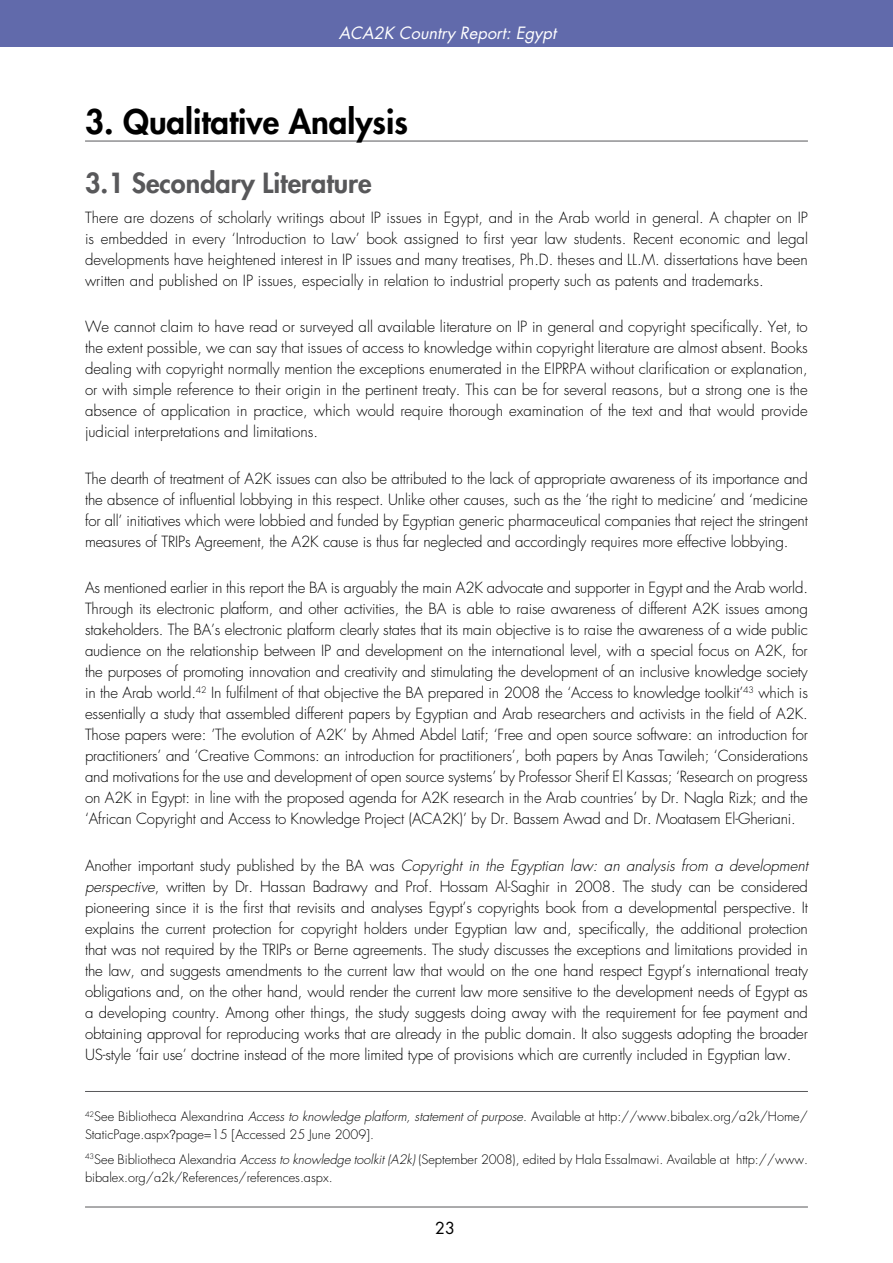
<style>
.page{position:relative;width:893px;height:1263px;background:#fff}
.page>*{position:absolute;margin:0;border:0;box-sizing:border-box;transform-origin:0 0}
.t1{font:800 33px "Futura Std";color:#000}
.t2{font:800 27px "Futura Std";color:#58585a}
.t3{font:italic 16.5px "Futura Std";color:#fff}
.t4{font:16.2px "Futura Std";color:#000}
.t5{font:300 15px/21px "Futura Std";letter-spacing:-.01em;color:#000;text-align:justify}
.t6{font:300 12.75px/18px "Futura Std";color:#000}
.s1{font-style:italic}
.s2{font-family:"Helvetica Neue"}
</style>
<div class="page">
<div style="left:0;top:0;width:893px;height:47px;background:#616aab"></div>
<hr style="left:85px;top:141px;width:723px;height:1px;background:#58585a">
<hr style="left:85px;top:1091px;width:723px;height:1px;background:#58585a">
<hr style="left:85px;top:1206px;width:723px;height:1px;background:#58585a">
<p class="t3" style="left:339px;top:23px;width:223px">ACA2K Country Report: Egypt</p>
<h1 class="t1" style="left:85px;top:100px;width:324px">3. Qualitative Analysis</h1>
<h2 class="t2" style="left:85px;top:166px;width:288px">3.1 Secondary Literature</h2>
<p class="t5" style="left:85px;top:207px;width:724px">There are dozens of scholarly writings about IP issues in Egypt, and in the Arab world in general. A chapter on IP is embedded in every ‘Introduction to Law’ book assigned to first year law students. Recent economic and legal developments have heightened interest in IP issues and many treatises, Ph.D. theses and LL.M. dissertations have been written and published on IP issues, especially in relation to industrial property such as patents and trademarks.</p>
<p class="t5" style="left:85px;top:317px;width:724px">We cannot claim to have read or surveyed all available literature on IP in general and copyright specifically. Yet, to the extent possible, we can say that issues of access to knowledge within copyright literature are almost absent. Books dealing with copyright normally mention the exceptions enumerated in the EIPRPA without clarification or explanation, or with simple reference to their origin in the pertinent treaty. This can be for several reasons, but a strong one is the absence of application in practice, which would require thorough examination of the text and that would provide judicial interpretations and limitations.</p>
<p class="t5" style="left:85px;top:468px;width:724px">The dearth of treatment of A2K issues can also be attributed to the lack of appropriate awareness of its importance and the absence of influential lobbying in this respect. Unlike other causes, such as the ‘the right to medicine’ and ‘medicine for all’ initiatives which were lobbied and funded by Egyptian generic pharmaceutical companies that reject the stringent measures of TRIPs Agreement, the A2K cause is thus far neglected and accordingly requires more effective lobbying.</p>
<p class="t5" style="left:85px;top:578px;width:724px">As mentioned earlier in this report the BA is arguably the main A2K advocate and supporter in Egypt and the Arab world.<br>Through its electronic platform, and other activities, the BA is able to raise awareness of different A2K issues among stakeholders. The BA’s electronic platform clearly states that its main objective is to raise the awareness of a wide public audience on the relationship between IP and development on the international level, with a special focus on A2K, for the purposes of promoting innovation and creativity and stimulating the development of an inclusive knowledge society in the Arab world.<sup>42</sup> In fulfilment of that objective the BA prepared in 2008 the ‘Access to knowledge toolkit’<sup>43</sup> which is essentially a study that assembled different papers by Egyptian and Arab researchers and activists in the field of A2K.<br>Those papers were: ’The evolution of A2K’ by Ahmed Abdel Latif; ‘Free and open source software: an introduction for practitioners’ and ‘Creative Commons: an introduction for practitioners’, both papers by Anas Tawileh; ‘Considerations and motivations for the use and development of open source systems’ by Professor Sherif El Kassas; ‘Research on progress on A2K in Egypt: in line with the proposed agenda for A2K research in the Arab countries’ by Dr. Nagla Rizk; and the ‘African Copyright and Access to Knowledge Project (ACA2K)’ by Dr. Bassem Awad and Dr. Moatasem El-Gheriani.</p>
<p class="t5" style="left:85px;top:855px;width:728px;text-align:left">A n ot h e r i m po rta n t s t u d y p u b l i s h ed by t h e BA wa s <span class="s1">Copyright in the Egyptian law: an analysis from a development perspective</span>, written by Dr. Hassan Badrawy and Prof. Hossam Al-Saghir in 2008. The study can be considered pioneering since it is the first that revisits and analyses Egypt’s copyrights book from a developmental perspective. It explains the current protection for copyright holders under Egyptian law and, specifically, the additional protection that was not required by the TRIPs or Berne agreements. The study discusses the exceptions and limitations provided in the law, and suggests amendments to the current law that would on the one hand respect Egypt’s international treaty obligations and, on the other hand, would render the current law more sensitive to the development needs of Egypt as a developing country. Among other things, the study suggests doing away with the requirement for fee payment and obtaining approval for reproducing works that are already in the public domain. It also suggests adopting the broader US-style ‘fair use’ doctrine instead of the more limited type of provisions which are currently included in Egyptian law.</p>
<p class="t6" style="left:85px;top:1108px;width:724px"><sup>42</sup>See Bibliotheca Alexandrina <span class="s1">Access to knowledge platform, statement of purpose</span>. Available at http://www.bibalex.org/a2k/Home/<br>StaticPage.aspx<span class="s2">?</span>page=15 [Accessed 25 June 2009].</p>
<p class="t6" style="left:85px;top:1150px;width:724px"><sup>43</sup>See Bibliotheca Alexandria <span class="s1">Accessto knowledge toolkit(A2k)</span>(September 2008), edited by Hala Essalmawi. Available at http://www. bibalex.org/a2k/References/references.aspx.</p>
<p class="t4" style="left:435px;top:1217px;width:21px">23</p>
</div>
